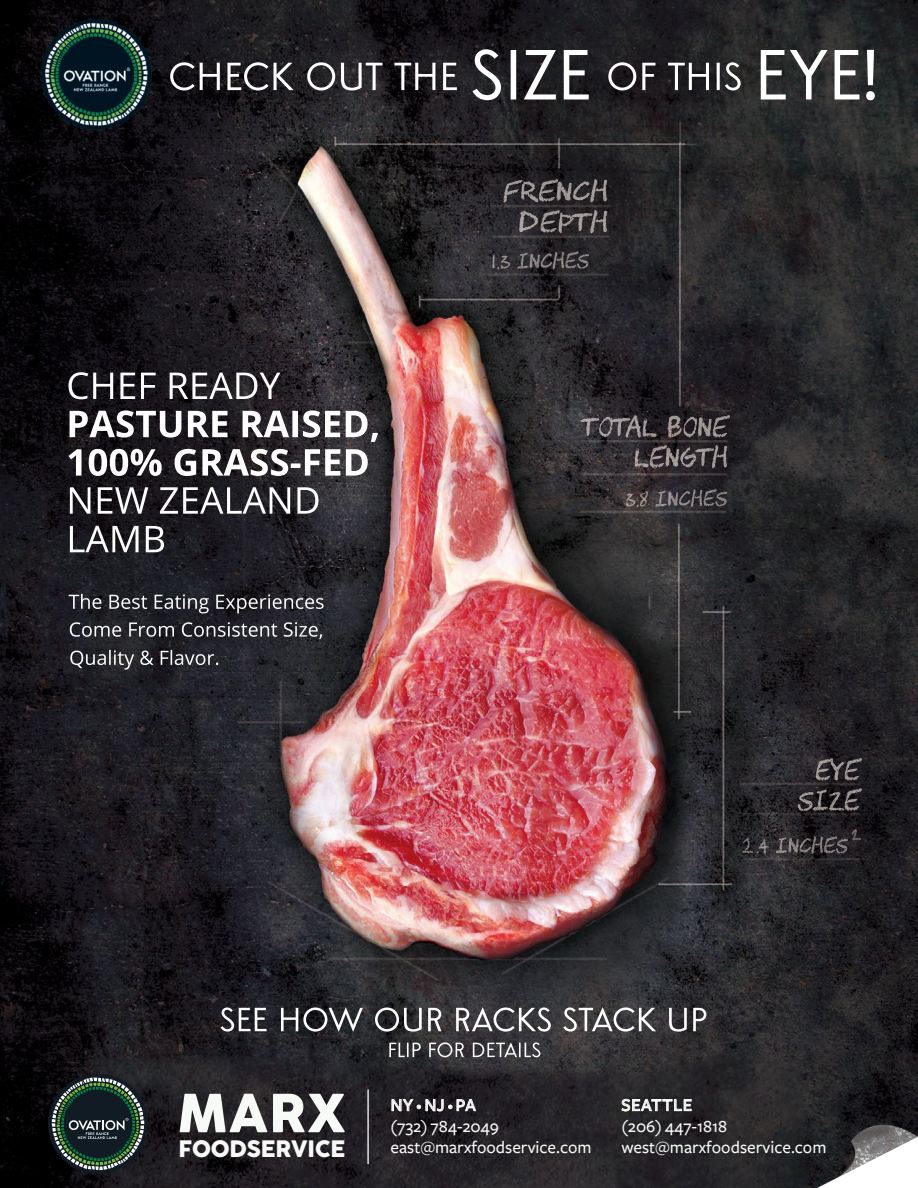
<style>
.page{position:relative;width:918px;height:1188px;background:#fff}
.page>*{position:absolute;margin:0;border:0;box-sizing:border-box;transform-origin:0 0}
.t1{font:51px "Cocogoose Pro Trial";color:#f8faf7}
.t2{font:22.05px "Cocogoose Pro Trial";letter-spacing:-.01em;color:#f8faf7}
.t3{font:500 17.85px/21.3px "Freight Sans";color:#f8faf7}
.s1{font-size:9.6px}
</style>
<div class="page">
<img style="left:0;top:0;width:918px;height:1188px">
<img style="left:817px;top:1137px;width:101px;height:51px">
<img style="left:66px;top:1050px;width:745px;height:138px">
<svg style="left:391px;top:1099px;width:86px;height:13px"></svg>
<svg style="left:621px;top:1099px;width:71px;height:13px"></svg>
<hr style="left:367px;top:1090px;width:2px;height:74px;background:#fff">
<div style="left:48px;top:1074px;width:100px;height:100px;background:#101b24;border-radius:50%"></div>
<svg style="left:52px;top:1078px;width:92px;height:92px"></svg>
<h1 class="t1" style="left:178px;top:1085px;width:170px">MARX</h1>
<p class="t2" style="left:179px;top:1137px;width:168px">FOODSERVICE</p>
<p class="t3" style="left:621px;top:1137px;width:207px">west@marxfoodservice.com</p>
<p class="t3" style="left:391px;top:1095px;width:202px">NY<span class="s1">•</span>NJ<span class="s1">•</span>PA<br>(732) 784-2049 east@marxfoodservice.com</p>
<p class="t3" style="left:621px;top:1095px;width:107px">SEATTLE (206) 447-1818</p>
</div>
